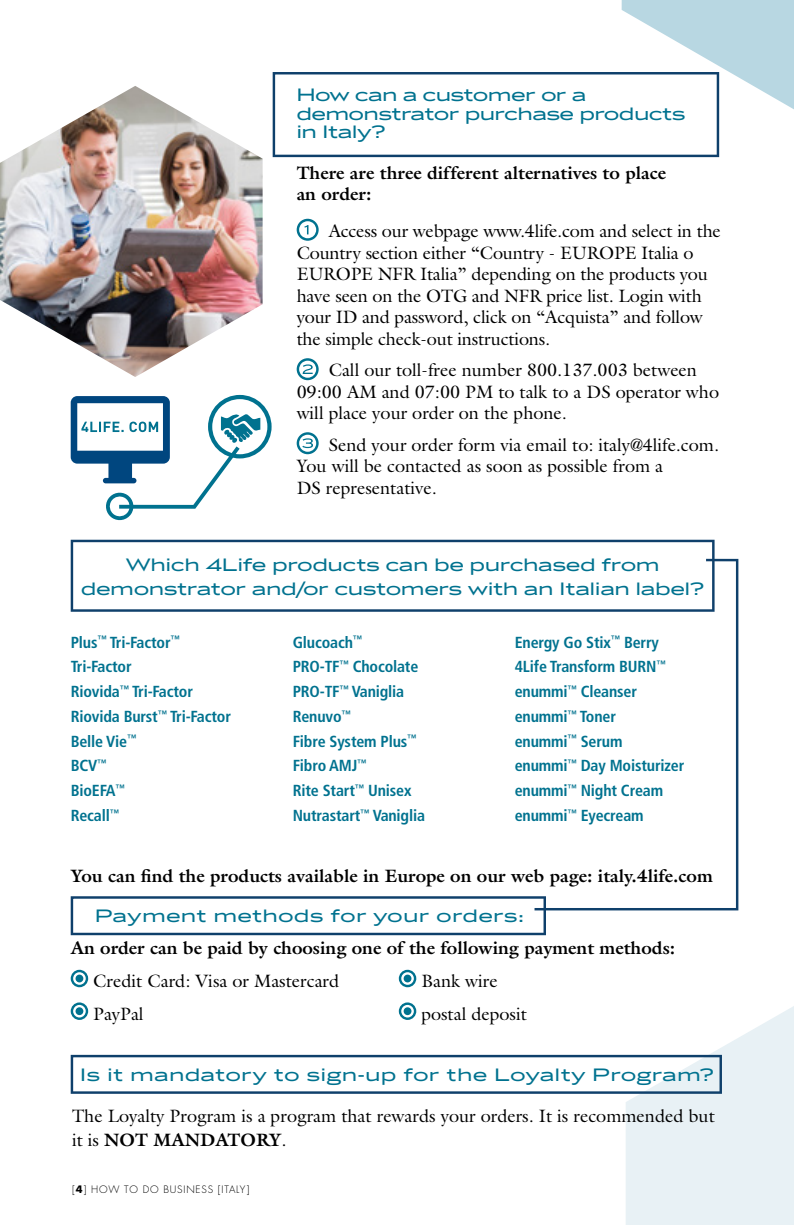
<style>
.page{position:relative;width:794px;height:1225px;background:#fff}
.page>*{position:absolute;margin:0;border:0;box-sizing:border-box;transform-origin:0 0}
.t1{font:20px/18.4px "Luxury Gold";letter-spacing:.01em;color:#00728f}
.t2{font:20px "Luxury Gold";letter-spacing:.04em;color:#00728f}
.t3{font:18px/21.6px "Galliard Std";color:#000}
.t4{font:700 18px/21.6px "Galliard Std";color:#000}
.t5{font:700 18px "Galliard Std";color:#000101}
.t6{font:18px/32.6px "Galliard Std";color:#000101}
.t7{font:700 condensed 16px/24.8px "Frutiger LT Std";letter-spacing:-.01em;color:#00728f}
.t8{font:300 10px "Futura Std";letter-spacing:.08em;color:#000}
.s1{font-weight:700}
</style>
<div class="page">
<img style="left:0;top:86px;width:263px;height:291px">
<svg style="left:546px;top:559px;width:192px;height:351px"></svg>
<svg style="left:297px;top:219px;width:22px;height:22px"></svg>
<svg style="left:297px;top:358px;width:22px;height:22px"></svg>
<svg style="left:297px;top:432px;width:22px;height:22px"></svg>
<svg style="left:71px;top:395px;width:200px;height:126px"></svg>
<svg style="left:70px;top:969px;width:18px;height:18px"></svg>
<svg style="left:398px;top:969px;width:18px;height:18px"></svg>
<svg style="left:70px;top:1002px;width:724px;height:223px"></svg>
<svg style="left:71px;top:896px;width:475px;height:39px"></svg>
<svg style="left:273px;top:0;width:521px;height:157px"></svg>
<svg style="left:71px;top:540px;width:643px;height:72px"></svg>
<p class="t1" style="left:297px;top:86px;width:390px">How can a customer or a demonstrator purchase products in Italy?</p>
<p class="t4" style="left:297px;top:162px;width:371px">There are three different alternatives to place an order:</p>
<p class="t3" style="left:297px;top:220px;width:426px;text-indent:32px">Access our webpage www.4life.com and select in the Country section either “Country - EUROPE Italia o EUROPE NFR Italia” depending on the products you have seen on the OTG and NFR price list. Login with your ID and password, click on “Acquista” and follow the simple check-out instructions.</p>
<p class="t3" style="left:297px;top:359px;width:424px;text-indent:32px">Call our toll-free number 800.137.003 between<br>09:00 AM and 07:00 PM to talk to a DS operator who will place your order on the phone.</p>
<p class="t3" style="left:297px;top:433px;width:424px;text-indent:32px">Send your order form via email to: italy@4life.com.<br>You will be contacted as soon as possible from a<br>DS representative.</p>
<p class="t1" style="left:81px;top:553px;width:624px;line-height:24px;text-align:center">Which 4Life products can be purchased from demonstrator and/or customers with an Italian label?</p>
<p class="t7" style="left:71px;top:630px;width:162px">Plus<sup>™</sup> Tri-Factor<sup>™<br></sup>Tri-Factor<br>Riovida<sup>™</sup> Tri-Factor<br>Riovida Burst<sup>™</sup> Tri-Factor<br>Belle Vie<sup>™<br></sup>BCV<sup>™<br></sup>BioEFA<sup>™<br></sup>Recall<sup>™</sup></p>
<p class="t7" style="left:293px;top:630px;width:134px">Glucoach<sup>™<br></sup>PRO-TF<sup>™</sup> Chocolate<br>PRO-TF<sup>™</sup> Vaniglia<br>Renuvo<sup>™<br></sup>Fibre System Plus<sup>™<br></sup>Fibro AMJ<sup>™<br></sup>Rite Start<sup>™</sup> Unisex<br>Nutrastart<sup>™</sup> Vaniglia</p>
<p class="t7" style="left:515px;top:630px;width:171px">Energy Go Stix<sup>™</sup> Berry<br>4Life Transform BURN<sup>™ </sup>enummi<sup>™</sup> Cleanser enummi<sup>™</sup> Toner<br>enummi<sup>™</sup> Serum enummi<sup>™</sup> Day Moisturizer enummi<sup>™</sup> Night Cream enummi<sup>™</sup> Eyecream</p>
<p class="t4" style="left:71px;top:865px;width:643px">You can find the products available in Europe on our web page: italy.4life.com</p>
<p class="t2" style="left:95px;top:905px;width:430px">Payment methods for your orders:</p>
<p class="t5" style="left:71px;top:936px;width:606px">An order can be paid by choosing one of the following payment methods:</p>
<p class="t6" style="left:93px;top:964px;width:248px">Credit Card: Visa or Mastercard<br>PayPal</p>
<p class="t6" style="left:421px;top:964px;width:107px">Bank wire postal deposit</p>
<p class="t2" style="left:80px;top:1063px;width:635px">Is it mandatory to sign-up for the Loyalty Program?</p>
<p class="t3" style="left:72px;top:1103px;width:644px;line-height:24px">The Loyalty Program is a program that rewards your orders. It is recommended but it is <span class="s1">NOT MANDATORY</span>.</p>
<p class="t8" style="left:72px;top:1183px;width:179px">[<span class="s1">4</span>] HOW TO DO BUSINESS [ITALY]</p>
</div>
